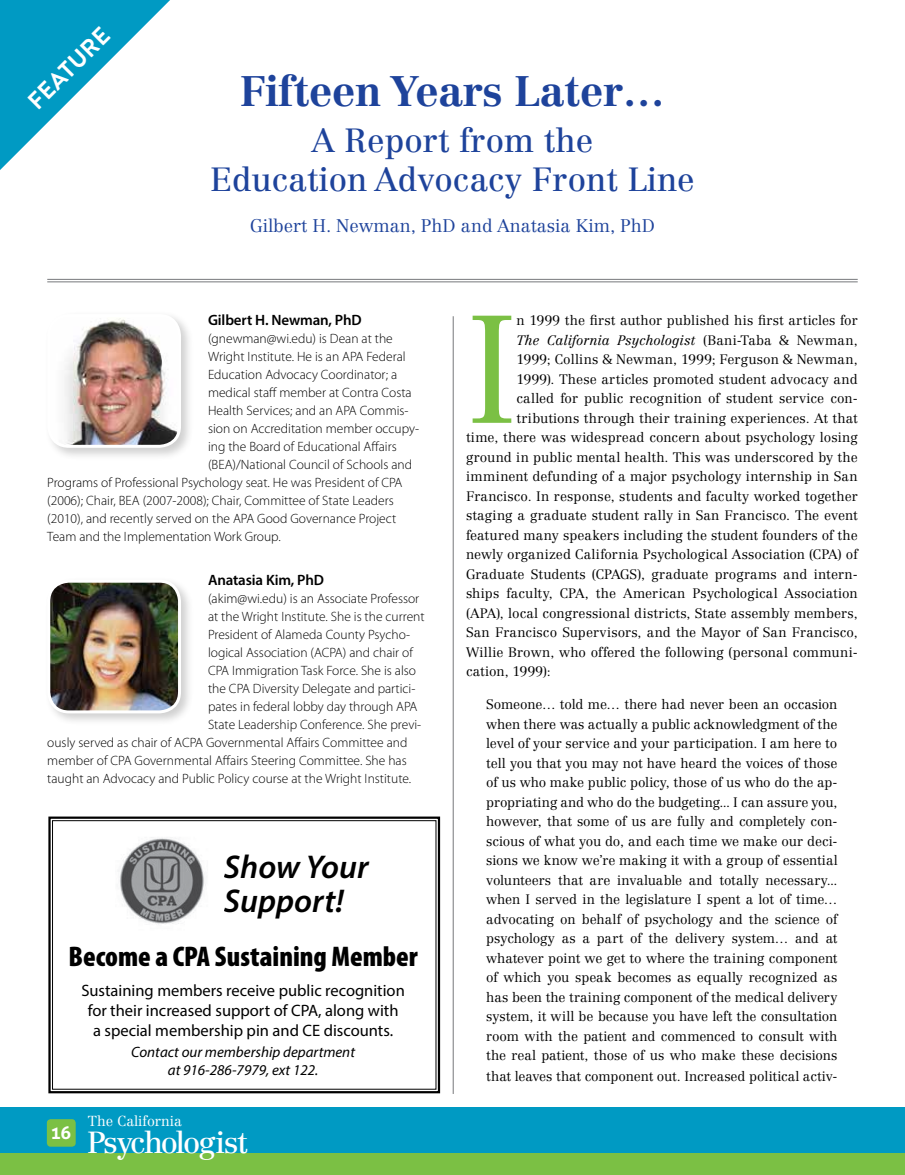
<style>
.page{position:relative;width:905px;height:1175px;background:#fff}
.page>*{position:absolute;margin:0;border:0;box-sizing:border-box;transform-origin:0 0}
.t1{font:300 150.45px "Centennial LT Std";color:#7bc044}
.t2{font:700 42px "Centennial LT Std";letter-spacing:-.01em;color:#1e439b}
.t3{font:33px/39px "Centennial LT Std";color:#1e439b;text-align:center}
.t4{font:italic 600 33px/33px "Myriad Pro";color:#000}
.t5{font:30px "Centennial LT Std";letter-spacing:-.06em;color:#fff}
.t6{font:900 condensed 28.5px "Myriad Pro";color:#000}
.t7{font:700 24px "Brandon Grotesque";color:#fff}
.t8{font:300 18px "Centennial LT Std";color:#1e439b}
.t9{font:16.5px/19.8px "Myriad Pro";color:#000;text-align:center}
.t10{font:italic 15px/18px "Myriad Pro";color:#000;text-align:center}
.t11{font:600 15px "Myriad Pro";letter-spacing:-.01em;color:#000}
.t12{font:300 14.25px "Centennial LT Std";color:#fff}
.t13{font:300 13.5px/19.5px "Centennial LT Std";letter-spacing:.01em;color:#000;text-align:justify}
.t14{font:300 13.5px "Myriad Pro";color:#000}
.t15{font:italic 300 13.5px "Centennial LT Std";letter-spacing:-.005em;color:#000}
.s1{font-style:normal}
</style>
<div class="page">
<div style="left:0;top:1150px;width:904px;height:24px;background:#7bc044"></div>
<div style="left:0;top:1107px;width:904px;height:45px;background:#009ac3"></div>
<div style="left:47px;top:1119px;width:29px;height:27px;background:#7bc044;border-radius:4px"></div>
<svg style="left:0;top:0;width:170px;height:170px"></svg>
<hr style="left:453px;top:316px;width:1px;height:778px;background:#77787b">
<div style="left:44px;top:310px;width:150px;height:151px;background:#000;opacity:.19"></div>
<img style="left:49px;top:315px;width:130px;height:131px">
<div style="left:47px;top:314px;width:134px;height:134px;border:3px solid #fff;border-radius:20px"></div>
<hr style="left:47px;top:279px;width:810px;height:1px;background:#77787b">
<hr style="left:47px;top:281px;width:810px;height:1px;background:#77787b">
<div style="left:44px;top:576px;width:150px;height:150px;background:#000;opacity:.19"></div>
<img style="left:49px;top:581px;width:130px;height:131px">
<div style="left:47px;top:579px;width:134px;height:134px;border:3px solid #fff;border-radius:20px"></div>
<svg style="left:48px;top:816px;width:393px;height:278px"></svg>
<div style="left:52px;top:820px;width:384px;height:269px;border:1px solid #000"></div>
<img style="left:116px;top:826px;width:108px;height:108px">
<h3 class="t7" style="left:20px;top:94px;width:106px;rotate:-45deg">FEATURE</h3>
<h2 class="t2" style="left:240px;top:66px;width:426px">Fifteen Years Later…</h2>
<h3 class="t3" style="left:210px;top:120px;width:486px">A Report from the<br>Education Advocacy Front Line</h3>
<h3 class="t8" style="left:250px;top:215px;width:406px">Gilbert H. Newman, PhD and Anatasia Kim, PhD</h3>
<p class="t11" style="left:208px;top:311px;width:155px">Gilbert H. Newman, PhD</p>
<p class="t14" style="left:208px;top:331px;width:186px">(gnewman@wi.edu) is Dean at the</p>
<p class="t14" style="left:208px;top:349px;width:199px">Wright Institute. He is an APA Federal</p>
<p class="t14" style="left:208px;top:367px;width:191px">Education Advocacy Coordinator; a</p>
<p class="t14" style="left:208px;top:385px;width:205px">medical staff member at Contra Costa</p>
<p class="t14" style="left:208px;top:403px;width:202px">Health Services; and an APA Commis-</p>
<p class="t14" style="left:208px;top:421px;width:212px">sion on Accreditation member occupy-</p>
<p class="t14" style="left:208px;top:439px;width:190px">ing the Board of Educational Affairs</p>
<p class="t14" style="left:208px;top:457px;width:206px">(BEA)/National Council of Schools and</p>
<p class="t14" style="left:47px;top:475px;width:357px">Programs of Professional Psychology seat. He was President of CPA</p>
<p class="t14" style="left:47px;top:493px;width:348px">(2006); Chair, BEA (2007-2008); Chair, Committee of State Leaders</p>
<p class="t14" style="left:47px;top:511px;width:350px">(2010), and recently served on the APA Good Governance Project</p>
<p class="t14" style="left:47px;top:529px;width:235px">Team and the Implementation Work Group.</p>
<p class="t11" style="left:208px;top:570px;width:118px">Anatasia Kim, PhD</p>
<p class="t14" style="left:208px;top:590px;width:213px">(akim@wi.edu) is an Associate Professor</p>
<p class="t14" style="left:208px;top:608px;width:218px">at the Wright Institute. She is the current</p>
<p class="t14" style="left:208px;top:626px;width:204px">President of Alameda County Psycho-</p>
<p class="t14" style="left:208px;top:644px;width:206px">logical Association (ACPA) and chair of</p>
<p class="t14" style="left:208px;top:662px;width:209px">CPA Immigration Task Force. She is also</p>
<p class="t14" style="left:208px;top:680px;width:209px">the CPA Diversity Delegate and partici-</p>
<p class="t14" style="left:208px;top:698px;width:211px">pates in federal lobby day through APA</p>
<p class="t14" style="left:208px;top:716px;width:215px">State Leadership Conference. She previ-</p>
<p class="t14" style="left:47px;top:734px;width:361px">ously served as chair of ACPA Governmental Affairs Committee and</p>
<p class="t14" style="left:47px;top:752px;width:361px">member of CPA Governmental Affairs Steering Committee. She has</p>
<p class="t14" style="left:47px;top:770px;width:365px">taught an Advocacy and Public Policy course at the Wright Institute.</p>
<h3 class="t4" style="left:224px;top:850px;width:146px">Show Your<br>Support!</h3>
<h3 class="t6" style="left:68px;top:938px;width:351px">Become a CPA Sustaining Member</h3>
<p class="t9" style="left:81px;top:980px;width:325px">Sustaining members receive public recognition for their increased support of CPA, along with<br>a special membership pin and CE discounts.</p>
<p class="t10" style="left:131px;top:1042px;width:225px">Contact our membership department at 916-286-7979, ext 122.</p>
<p class="t12" style="left:88px;top:1112px;width:96px">The California</p>
<h3 class="t5" style="left:50px;top:1124px;width:199px"><sup>16</sup> Psychologist</h3>
<h1 class="t1" style="left:466px;top:280px;width:53px">I</h1>
<p class="t13" style="left:516px;top:311px;width:343px">n 1999 the first author published his first articles for</p>
<p class="t15" style="left:516px;top:332px;width:343px">The California Psychologist <span class="s1">(Bani-Taba &amp; Newman,</span></p>
<p class="t13" style="left:516px;top:350px;width:343px">1999; Collins &amp; Newman, 1999; Ferguson &amp; Newman,</p>
<p class="t13" style="left:516px;top:369px;width:343px">1999). These articles promoted student advocacy and</p>
<p class="t13" style="left:516px;top:389px;width:343px">called for public recognition of student service con-</p>
<p class="t13" style="left:516px;top:408px;width:343px">tributions through their training experiences. At that</p>
<p class="t13" style="left:466px;top:428px;width:393px">time, there was widespread concern about psychology losing</p>
<p class="t13" style="left:466px;top:447px;width:393px">ground in public mental health. This was underscored by the</p>
<p class="t13" style="left:466px;top:467px;width:393px">imminent defunding of a major psychology internship in San</p>
<p class="t13" style="left:466px;top:486px;width:393px">Francisco. In response, students and faculty worked together</p>
<p class="t13" style="left:466px;top:506px;width:393px">staging a graduate student rally in San Francisco. The event</p>
<p class="t13" style="left:466px;top:525px;width:393px">featured many speakers including the student founders of the</p>
<p class="t13" style="left:466px;top:545px;width:393px">newly organized California Psychological Association (CPA) of</p>
<p class="t13" style="left:466px;top:564px;width:393px">Graduate Students (CPAGS), graduate programs and intern-</p>
<p class="t13" style="left:466px;top:584px;width:393px">ships faculty, CPA, the American Psychological Association</p>
<p class="t13" style="left:466px;top:603px;width:393px">(APA), local congressional districts, State assembly members,</p>
<p class="t13" style="left:466px;top:623px;width:393px">San Francisco Supervisors, and the Mayor of San Francisco,</p>
<p class="t13" style="left:466px;top:642px;width:393px">Willie Brown, who offered the following (personal communi-</p>
<p class="t13" style="left:466px;top:662px;width:86px">cation, 1999):</p>
<p class="t13" style="left:486px;top:695px;width:353px">Someone… told me… there had never been an occasion when there was actually a public acknowledgment of the level of your service and your participation. I am here to tell you that you may not have heard the voices of those of us who make public policy, those of us who do the ap&shy;propriating and who do the budgeting... I can assure you, however, that some of us are fully and completely con&shy;scious of what you do, and each time we make our deci&shy;sions we know we’re making it with a group of essential volunteers that are invaluable and totally necessary... when I served in the legislature I spent a lot of time… advocating on behalf of psychology and the science of psychology as a part of the delivery system… and at whatever point we get to where the training component of which you speak becomes as equally recognized as has been the training component of the medical delivery system, it will be because you have left the consultation room with the patient and commenced to consult with the real patient, those of us who make these decisions that leaves that component out. Increased political activ-</p>
</div>
